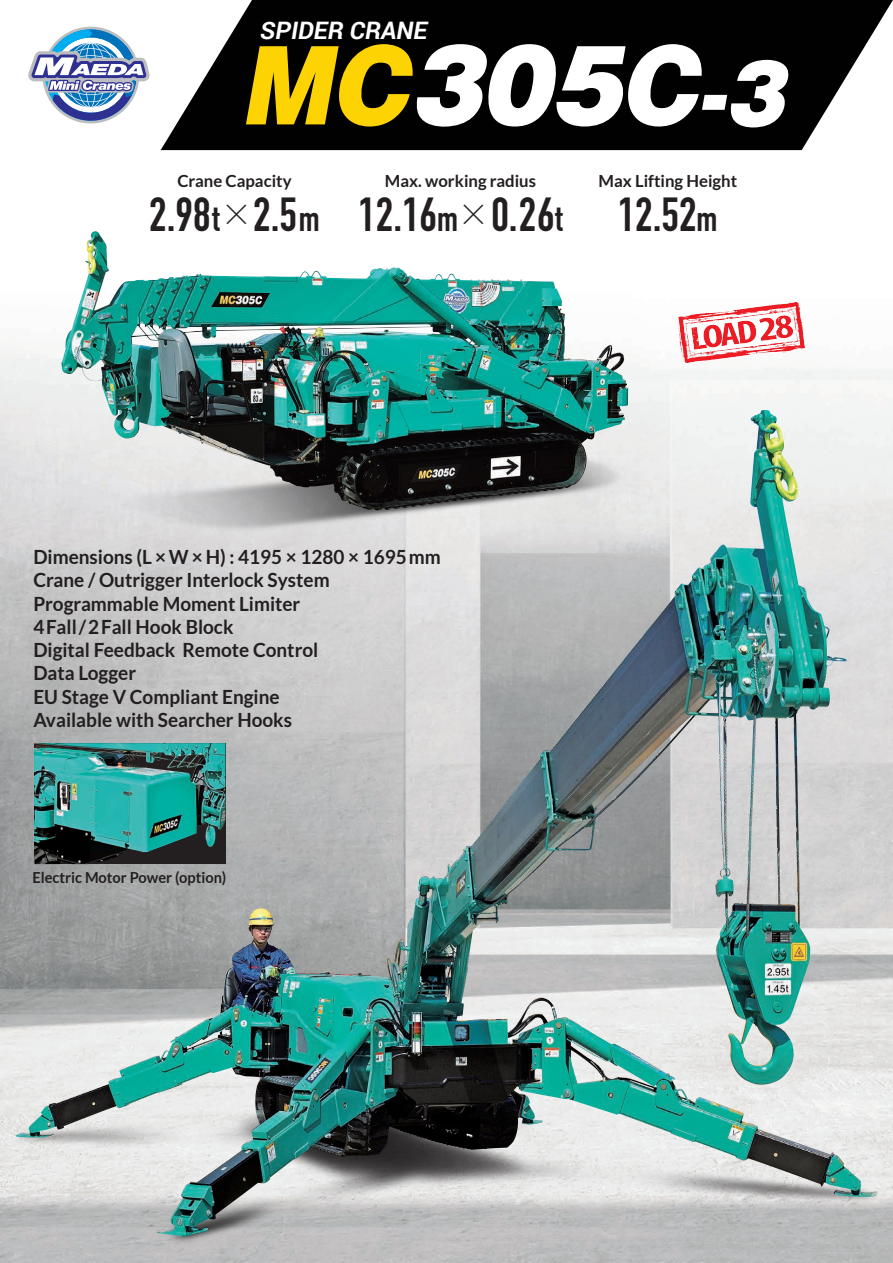
<style>
.page{position:relative;width:893px;height:1263px;background:#fff}
.page>*{position:absolute;margin:0;border:0;box-sizing:border-box;transform-origin:0 0}
.t1{font:italic 900 95.4px "Gothic MB101 Pro";color:#fff}
.t2{font:700 47.1px "DIN Condensed";color:#231f20}
.t3{font:italic 700 24.15px "Roboto";color:#fff}
.t4{font:700 19.65px/23.2px "Lato";color:#231f20}
.t5{font:700 16.65px "Lato";color:#231f20}
.t6{font:700 15.3px "Lato";color:#231f20;scale:.96 1}
.s1{color:#fed304}
.s2{font-size:78.15px}
.s3{font-size:35.4px}
.s4{font-family:"Shin Go Pro";font-weight:300;font-stretch:expanded;font-size:32.1px}
</style>
<div class="page">
<img style="left:0;top:149px;width:893px;height:1114px">
<svg style="left:161px;top:0;width:732px;height:150px;background:#202020"></svg>
<svg style="left:28px;top:26px;width:122px;height:98px"></svg>
<img style="left:34px;top:743px;width:191px;height:121px">
<img style="left:34px;top:743px;width:90px;height:10px">
<img style="left:0;top:422px;width:792px;height:138px">
<img style="left:61px;top:231px;width:221px;height:249px">
<img style="left:0;top:1088px;width:893px;height:164px">
<img style="left:393px;top:410px;width:371px;height:551px">
<img style="left:677px;top:302px;width:127px;height:61px">
<p class="t3" style="left:259px;top:13px;width:174px">SPIDER CRANE</p>
<h1 class="t1" style="left:240px;top:8px;width:565px"><span class="s1">MC</span>305C<span class="s2">-3</span></h1>
<p class="t5" style="left:177px;top:172px;width:116px">Crane Capacity</p>
<h2 class="t2" style="left:149px;top:183px;width:172px">2.98<span class="s3">t</span><span class="s4">×</span>2.5<span class="s3">m</span></h2>
<p class="t5" style="left:385px;top:172px;width:153px">Max. working radius</p>
<h2 class="t2" style="left:358px;top:183px;width:206px">12.16<span class="s3">m</span> <span class="s4">×</span>0.26<span class="s3">t</span></h2>
<p class="t5" style="left:599px;top:172px;width:140px">Max Lifting Height</p>
<h2 class="t2" style="left:618px;top:183px;width:101px">12.52<span class="s3">m</span></h2>
<p class="t4" style="left:33px;top:545px;width:409px">Dimensions (L × W × H) : 4195 × 1280 × 1695 mm<br>Crane / Outrigger Interlock System<br>Programmable Moment Limiter<br>4 Fall/2 Fall Hook Block<br>Digital Feedback Remote Control<br>Data Logger<br>EU Stage V Compliant Engine<br>Available with Searcher Hooks</p>
<p class="t6" style="left:33px;top:869px;width:203px">Electric Motor Power (option)</p>
</div>
